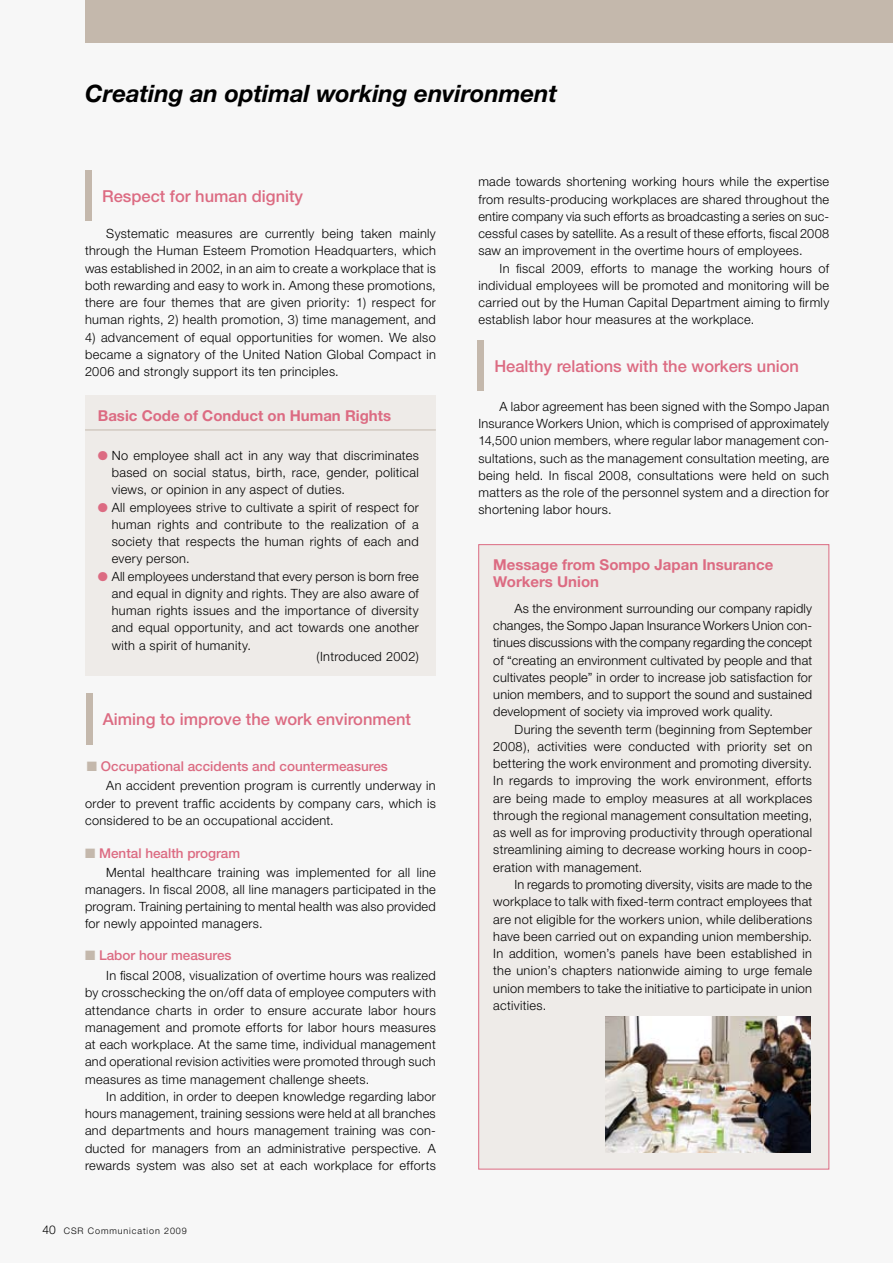
<style>
.page{position:relative;width:893px;height:1263px;background:#f7f7f7}
.page>*{position:absolute;margin:0;border:0;box-sizing:border-box;transform-origin:0 0}
.t1{font:italic 700 24px "Helvetica Neue";letter-spacing:-.005em;color:#000}
.t2{font:500 16.5px "Helvetica Neue";color:#dc6b82}
.t3{font:700 15px/17.2px "Helvetica Neue";color:#dc6b82}
.t4{font:500 13.5px "Helvetica Neue";color:#dc6b82}
.t5{font:300 12.75px/17.2px "Helvetica Neue";letter-spacing:.025em;color:#000;text-align:justify}
.t6{font:300 9px "Helvetica Neue";letter-spacing:.1em;color:#000}
.s1{color:#dc6b82}
.s2{color:#c4b8ac}
.s3{font-size:12px}
</style>
<div class="page">
<div style="left:85px;top:0;width:808px;height:43px;background:#c4b8ac"></div>
<div style="left:85px;top:395px;width:350px;height:281px;background:#eeebe8"></div>
<div style="left:85px;top:170px;width:6px;height:51px;background:#c4b8ac"></div>
<div style="left:86px;top:693px;width:6px;height:52px;background:#c4b8ac"></div>
<div style="left:477px;top:340px;width:7px;height:51px;background:#c4b8ac"></div>
<div style="left:478px;top:544px;width:351px;height:625px;background:#eeebe8;border:1px solid #dc6b82"></div>
<hr style="left:85px;top:429px;width:351px;height:1px;background:#c4b8ac">
<img style="left:606px;top:1016px;width:204px;height:136px">
<h1 class="t1" style="left:85px;top:79px;width:474px">Creating an optimal working environment</h1>
<p class="t2" style="left:102px;top:186px;width:203px">Respect for human dignity</p>
<p class="t5" style="left:85px;top:225px;width:352px;text-indent:21px">Systematic measures are currently being taken mainly through the Human Esteem Promotion Headquarters, which was established in 2002, in an aim to create a workplace that is both rewarding and easy to work in. Among these promotions, there are four themes that are given priority: 1) respect for human rights, 2) health promotion, 3) time management, and</p>
<p class="t5" style="left:85px;top:328px;width:352px">4) advancement of equal opportunities for women. We also became a signatory of the United Nation Global Compact in 2006 and strongly support its ten principles.</p>
<p class="t3" style="left:98px;top:407px;width:295px">Basic Code of Conduct on Human Rights</p>
<p class="t5" style="left:112px;top:446px;width:309px;text-indent:-14px"><span class="s1">●</span> No employee shall act in any way that discriminates based on social status, birth, race, gender, political views, or opinion in any aspect of duties.</p>
<p class="t5" style="left:112px;top:498px;width:309px;text-indent:-14px"><span class="s1">●</span> All employees strive to cultivate a spirit of respect for human rights and contribute to the realization of a society that respects the human rights of each and every person.</p>
<p class="t5" style="left:112px;top:567px;width:309px;text-indent:-14px"><span class="s1">●</span> All employees understand that every person is born free and equal in dignity and rights. They are also aware of human rights issues and the importance of diversity and equal opportunity, and act towards one another with a spirit of humanity.</p>
<p class="t5" style="left:317px;top:647px;width:104px">(Introduced 2002)</p>
<p class="t2" style="left:103px;top:709px;width:310px">Aiming to improve the work environment</p>
<p class="t4" style="left:87px;top:758px;width:302px"><span class="s2">■</span> Occupational accidents and countermeasures</p>
<p class="t5" style="left:85px;top:777px;width:352px;text-indent:21px">An accident prevention program is currently underway in order to prevent traffic accidents by company cars, which is considered to be an occupational accident.</p>
<p class="t4" style="left:85px;top:845px;width:157px"><span class="s2">■</span> Mental health program</p>
<p class="t5" style="left:85px;top:863px;width:352px;text-indent:21px">Mental healthcare training was implemented for all line managers. In fiscal 2008, all line managers participated in the program. Training pertaining to mental health was also provided for newly appointed managers.</p>
<p class="t4" style="left:85px;top:947px;width:148px"><span class="s2">■</span> Labor hour measures</p>
<p class="t5" style="left:85px;top:966px;width:352px;text-indent:21px">In fiscal 2008, visualization of overtime hours was realized by crosschecking the on/off data of employee computers with attendance charts in order to ensure accurate labor hours management and promote efforts for labor hours measures at each workplace. At the same time, individual management and operational revision activities were promoted through such measures as time management challenge sheets.</p>
<p class="t5" style="left:85px;top:1087px;width:352px;text-indent:21px">In addition, in order to deepen knowledge regarding labor hours management, training sessions were held at all branches and departments and hours management training was con&shy;ducted for managers from an administrative perspective. A rewards system was also set at each workplace for efforts</p>
<p class="t6" style="left:43px;top:1225px;width:146px"><span class="s3">40</span> CSR Communication 2009</p>
<p class="t5" style="left:478px;top:173px;width:352px">made towards shortening working hours while the expertise from results-producing workplaces are shared throughout the entire company via such efforts as broadcasting a series on suc&shy;cessful cases by satellite. As a result of these efforts, fiscal 2008 saw an improvement in the overtime hours of employees.</p>
<p class="t5" style="left:478px;top:259px;width:352px;text-indent:21px">In fiscal 2009, efforts to manage the working hours of individual employees will be promoted and monitoring will be carried out by the Human Capital Department aiming to firmly establish labor hour measures at the workplace.</p>
<p class="t2" style="left:494px;top:356px;width:306px">Healthy relations with the workers union</p>
<p class="t5" style="left:478px;top:397px;width:352px;text-indent:21px">A labor agreement has been signed with the Sompo Japan Insurance Workers Union, which is comprised of approximately 14,500 union members, where regular labor management con&shy;sultations, such as the management consultation meeting, are being held. In fiscal 2008, consultations were held on such matters as the role of the personnel system and a direction for shortening labor hours.</p>
<p class="t3" style="left:493px;top:556px;width:281px">Message from Sompo Japan Insurance<br>Workers Union</p>
<p class="t5" style="left:493px;top:599px;width:320px;text-indent:21px">As the environment surrounding our company rapidly changes, the Sompo Japan Insurance Workers Union con&shy;tinues discussions with the company regarding the concept of “creating an environment cultivated by people and that cultivates people” in order to increase job satisfaction for union members, and to support the sound and sustained development of society via improved work quality.</p>
<p class="t5" style="left:493px;top:720px;width:320px;text-indent:21px">During the seventh term (beginning from September 2008), activities were conducted with priority set on bettering the work environment and promoting diversity.<br>In regards to improving the work environment, efforts are being made to employ measures at all workplaces through the regional management consultation meeting, as well as for improving productivity through operational streamlining aiming to decrease working hours in coop&shy;eration with management.</p>
<p class="t5" style="left:493px;top:875px;width:320px;text-indent:21px">In regards to promoting diversity, visits are made to the workplace to talk with fixed-term contract employees that are not eligible for the workers union, while deliberations have been carried out on expanding union membership.<br>In addition, women’s panels have been established in the union’s chapters nationwide aiming to urge female union members to take the initiative to participate in union activities.</p>
</div>
